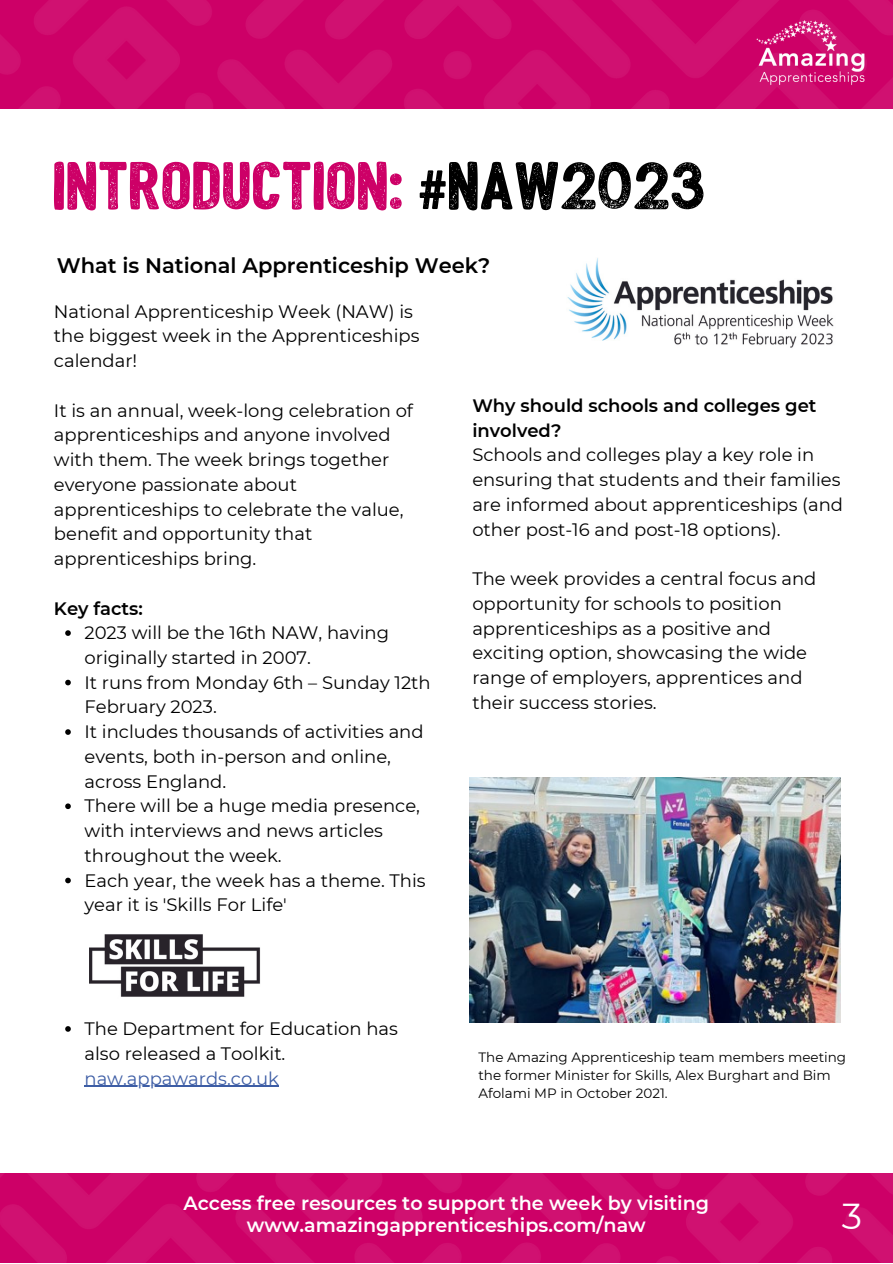
<style>
.page{position:relative;width:893px;height:1264px;background:#fff}
.page>*{position:absolute;margin:0;border:0;box-sizing:border-box;transform-origin:0 0}
.t1{font:64.5px "Bushcraft textured";color:#cd0067}
.t2{font:36px "Montserrat";color:#fff}
.t3{font:600 21px "Montserrat";color:#000}
.t4{font:600 19.05px/22.5px "Montserrat";color:#fff;text-align:center}
.t5{font:18px/24.8px "Montserrat";color:#000}
.t6{font:600 18px/24.8px "Montserrat";color:#000}
.t7{font:18px "Montserrat";color:#3d5da5}
.t8{font:13.5px/18px "Montserrat";color:#000}
.s1{color:#000}
</style>
<div class="page">
<div style="left:0;top:0;width:892px;height:108px;background:linear-gradient(to right,#ce066b,#ce076b)"></div>
<img style="left:747px;top:5px;width:126px;height:95px">
<svg style="left:65px;top:630px;width:6px;height:6px"></svg>
<svg style="left:65px;top:679px;width:6px;height:6px"></svg>
<svg style="left:65px;top:729px;width:6px;height:6px"></svg>
<svg style="left:65px;top:803px;width:6px;height:6px"></svg>
<svg style="left:65px;top:877px;width:6px;height:6px"></svg>
<svg style="left:65px;top:1026px;width:6px;height:5px"></svg>
<hr style="left:84px;top:1085px;width:195px;height:1px;background:#3d5da5">
<img style="left:0;top:1173px;width:892px;height:89px">
<img style="left:469px;top:777px;width:371px;height:245px">
<img style="left:567px;top:258px;width:267px;height:90px">
<img style="left:89px;top:934px;width:172px;height:63px">
<h1 class="t1" style="left:54px;top:161px;width:654px">INTRODUCTION: <span class="s1">#NAW2023</span></h1>
<p class="t3" style="left:57px;top:253px;width:435px">What is National Apprenticeship Week?</p>
<p class="t5" style="left:54px;top:299px;width:367px">National Apprenticeship Week (NAW) is the biggest week in the Apprenticeships calendar!</p>
<p class="t5" style="left:54px;top:398px;width:360px">It is an annual, week-long celebration of apprenticeships and anyone involved with them. The week brings together everyone passionate about apprenticeships to celebrate the value, benefit and opportunity that apprenticeships bring.</p>
<p class="t6" style="left:54px;top:595px;width:90px">Key facts:</p>
<p class="t5" style="left:84px;top:620px;width:348px">2023 will be the 16th NAW, having originally started in 2007.<br>It runs from Monday 6th – Sunday 12th<br>February 2023.<br>It includes thousands of activities and events, both in-person and online, across England.<br>There will be a huge media presence, with interviews and news articles throughout the week.<br>Each year, the week has a theme. This year it is 'Skills For Life'</p>
<p class="t5" style="left:84px;top:1016px;width:315px">The Department for Education has also released a Toolkit.</p>
<p class="t7" style="left:84px;top:1067px;width:196px">naw.appawards.co.uk</p>
<p class="t6" style="left:472px;top:393px;width:345px">Why should schools and colleges get involved?</p>
<p class="t5" style="left:472px;top:442px;width:372px">Schools and colleges play a key role in ensuring that students and their families are informed about apprenticeships (and other post-16 and post-18 options).</p>
<p class="t5" style="left:472px;top:566px;width:345px">The week provides a central focus and opportunity for schools to position apprenticeships as a positive and exciting option, showcasing the wide range of employers, apprentices and their success stories.</p>
<p class="t8" style="left:478px;top:1047px;width:369px">The Amazing Apprenticeship team members meeting the former Minister for Skills, Alex Burghart and Bim<br>Afolami MP in October 2021.</p>
<p class="t4" style="left:183px;top:1191px;width:527px">Access free resources to support the week by visiting www.amazingapprenticeships.com/naw</p>
<h2 class="t2" style="left:841px;top:1193px;width:22px">3</h2>
</div>
